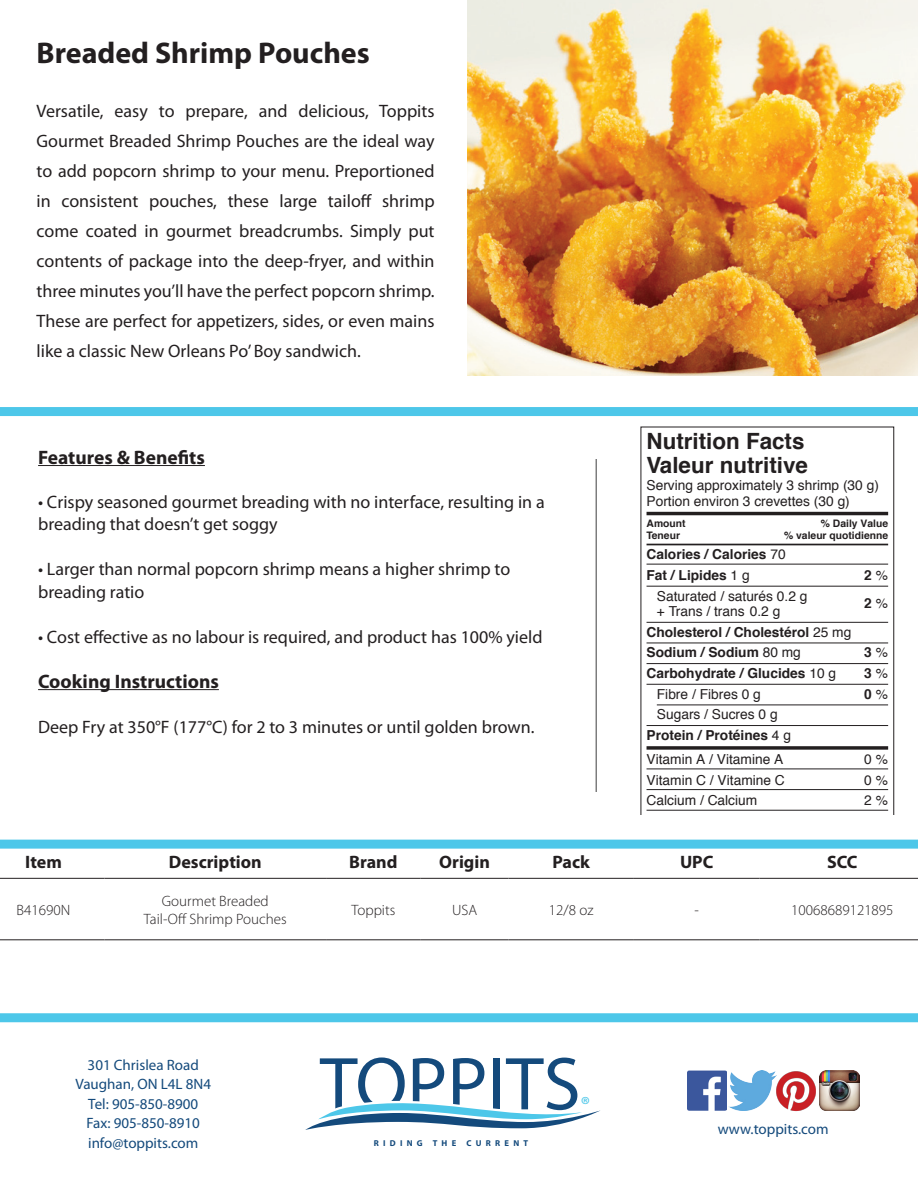
<style>
.page{position:relative;width:918px;height:1188px;background:#fff}
.page>*{position:absolute;margin:0;border:0;box-sizing:border-box;transform-origin:0 0}
.t1{font:75.6px "Myriad Pro";color:#144a7c}
.t2{font:700 30px "Myriad Pro";color:#231f20}
.t3{font:700 22.35px/24.2px "Helvetica";color:#231f20}
.t4{font:22.2px "Myriad Pro";color:#4dc7e9}
.t5{font:700 19.5px "Myriad Pro";color:#231f20}
.t6{font:18px/30px "Myriad Pro";color:#231f20}
.t7{font:700 18px "Myriad Pro";color:#231f20}
.t8{font:15px "Myriad Pro";color:#144a7c}
.t9{font:300 15px "Myriad Pro";color:#231f20}
.t10{font:13.8px/15.5px "Helvetica";color:#231f20}
.t11{font:700 13.8px/20.7px "Helvetica";color:#231f20}
.t12{font:700 10.35px "Helvetica";color:#231f20}
.t13{font:700 8.55px "Myriad Pro";letter-spacing:.5em;color:#144a7c}
.s1{font-weight:400}
.s2{font-weight:700}
</style>
<div class="page">
<hr style="left:38px;top:465px;width:167px;height:1px;background:#231f20">
<hr style="left:38px;top:689px;width:181px;height:1px;background:#231f20">
<div style="left:0;top:407px;width:918px;height:9px;background:#4dc7e9"></div>
<div style="left:0;top:840px;width:918px;height:9px;background:#4dc7e9"></div>
<div style="left:0;top:1013px;width:918px;height:9px;background:#4dc7e9"></div>
<img style="left:687px;top:1070px;width:39px;height:41px">
<img style="left:820px;top:1071px;width:39px;height:39px">
<img style="left:728px;top:1071px;width:44px;height:39px">
<img style="left:772px;top:1071px;width:48px;height:41px">
<svg style="left:305px;top:1103px;width:295px;height:27px"></svg>
<hr style="left:596px;top:459px;width:1px;height:333px;background:#3e3e3f">
<svg style="left:640px;top:427px;width:254px;height:387px"></svg>
<hr style="left:647px;top:512px;width:241px;height:3px;background:#231f20">
<hr style="left:647px;top:544px;width:241px;height:1px;background:#231f20">
<hr style="left:647px;top:564px;width:241px;height:1px;background:#231f20">
<hr style="left:647px;top:586px;width:241px;height:1px;background:#231f20">
<hr style="left:647px;top:622px;width:241px;height:1px;background:#231f20">
<hr style="left:647px;top:643px;width:241px;height:1px;background:#231f20">
<hr style="left:647px;top:663px;width:241px;height:1px;background:#231f20">
<hr style="left:647px;top:684px;width:241px;height:1px;background:#231f20">
<hr style="left:657px;top:704px;width:231px;height:1px;background:#231f20">
<hr style="left:647px;top:725px;width:241px;height:1px;background:#231f20">
<svg style="left:647px;top:746px;width:241px;height:4px"></svg>
<hr style="left:647px;top:768px;width:241px;height:1px;background:#231f20">
<hr style="left:647px;top:789px;width:241px;height:1px;background:#231f20">
<hr style="left:647px;top:810px;width:241px;height:1px;background:#231f20">
<hr style="left:0;top:878px;width:105px;height:1px;background:#231f20">
<hr style="left:105px;top:878px;width:221px;height:1px;background:#231f20">
<hr style="left:326px;top:878px;width:95px;height:1px;background:#231f20">
<hr style="left:421px;top:878px;width:87px;height:1px;background:#231f20">
<hr style="left:508px;top:878px;width:126px;height:1px;background:#231f20">
<hr style="left:634px;top:878px;width:126px;height:1px;background:#231f20">
<hr style="left:760px;top:878px;width:158px;height:1px;background:#231f20">
<hr style="left:0;top:939px;width:105px;height:1px;background:#231f20">
<hr style="left:105px;top:939px;width:221px;height:1px;background:#231f20">
<hr style="left:326px;top:939px;width:95px;height:1px;background:#231f20">
<hr style="left:421px;top:939px;width:87px;height:1px;background:#231f20">
<hr style="left:508px;top:939px;width:126px;height:1px;background:#231f20">
<hr style="left:634px;top:939px;width:126px;height:1px;background:#231f20">
<hr style="left:760px;top:939px;width:158px;height:1px;background:#231f20">
<img style="left:468px;top:0;width:450px;height:376px">
<p class="t2" style="left:37px;top:33px;width:335px">Breaded Shrimp Pouches</p>
<p class="t6" style="left:37px;top:95px;width:400px;text-align:justify">Versatile, easy to prepare, and delicious, Toppits Gourmet Breaded Shrimp Pouches are the ideal way to add popcorn shrimp to your menu. Preportioned in consistent pouches, these large tailoff shrimp come coated in gourmet breadcrumbs. Simply put contents of package into the deep-fryer, and within three minutes you’ll have the perfect popcorn shrimp.<br>These are perfect for appetizers, sides, or even mains like a classic New Orleans Po’ Boy sandwich.</p>
<p class="t5" style="left:38px;top:444px;width:168px">Features &amp; Benefits</p>
<p class="t6" style="left:38px;top:490px;width:508px;line-height:22.5px">• Crispy seasoned gourmet breading with no interface, resulting in a breading that doesn’t get soggy</p>
<p class="t6" style="left:38px;top:558px;width:474px;line-height:22.5px">• Larger than normal popcorn shrimp means a higher shrimp to breading ratio</p>
<p class="t6" style="left:38px;top:621px;width:506px">• Cost effective as no labour is required, and product has 100% yield</p>
<p class="t5" style="left:38px;top:668px;width:182px">Cooking Instructions</p>
<p class="t6" style="left:38px;top:711px;width:498px">Deep Fry at 350°F (177°C) for 2 to 3 minutes or until golden brown.</p>
<p class="t3" style="left:647px;top:431px;width:163px">Nutrition Facts<br>Valeur nutritive</p>
<p class="t10" style="left:647px;top:479px;width:234px">Serving approximately 3 shrimp (30 g)<br>Portion environ 3 crevettes (30 g)</p>
<p class="t12" style="left:647px;top:516px;width:41px">Amount</p>
<p class="t12" style="left:821px;top:516px;width:69px">% Daily Value</p>
<p class="t12" style="left:647px;top:528px;width:35px">Teneur</p>
<p class="t12" style="left:784px;top:528px;width:106px">% valeur quotidienne</p>
<p class="t11" style="left:647px;top:545px;width:141px">Calories / Calories <span class="s1">70<br></span>Fat / Lipides <span class="s1">1 g</span></p>
<p class="t11" style="left:864px;top:562px;width:25px;line-height:28.3px">2 <span class="s1">%<br></span>2 <span class="s1">%</span></p>
<p class="t10" style="left:657px;top:589px;width:152px">Saturated / saturés 0.2 g + Trans / trans 0.2 g</p>
<p class="t11" style="left:647px;top:622px;width:206px">Cholesterol / Cholestérol <span class="s1">25 mg<br></span>Sodium / Sodium <span class="s1">80 mg</span></p>
<p class="t11" style="left:864px;top:643px;width:25px">3 <span class="s1">%</span></p>
<p class="t11" style="left:647px;top:664px;width:191px">Carbohydrate / Glucides <span class="s1">10 g</span></p>
<p class="t11" style="left:864px;top:664px;width:25px">3 <span class="s1">%</span></p>
<p class="t10" style="left:657px;top:687px;width:105px">Fibre / Fibres 0 g</p>
<p class="t11" style="left:864px;top:684px;width:25px">0 <span class="s1">%</span></p>
<p class="t10" style="left:647px;top:705px;width:146px;line-height:20.7px;text-align:center">Sugars / Sucres 0 g<br><span class="s2">Protein / Protéines</span> 4 g</p>
<p class="t10" style="left:647px;top:752px;width:138px">Vitamin A / Vitamine A</p>
<p class="t10" style="left:864px;top:752px;width:25px">0 %</p>
<p class="t10" style="left:647px;top:773px;width:140px">Vitamin C / Vitamine C</p>
<p class="t10" style="left:864px;top:773px;width:25px">0 %</p>
<p class="t10" style="left:647px;top:794px;width:112px">Calcium / Calcium</p>
<p class="t10" style="left:864px;top:794px;width:25px">2 %</p>
<p class="t7" style="left:25px;top:850px;width:38px">Item</p>
<p class="t7" style="left:169px;top:850px;width:94px">Description</p>
<p class="t7" style="left:349px;top:850px;width:50px">Brand</p>
<p class="t7" style="left:439px;top:850px;width:52px">Origin</p>
<p class="t7" style="left:552px;top:850px;width:39px">Pack</p>
<p class="t7" style="left:680px;top:850px;width:35px">UPC</p>
<p class="t7" style="left:827px;top:850px;width:32px">SCC</p>
<p class="t9" style="left:17px;top:901px;width:55px">B41690N</p>
<p class="t9" style="left:162px;top:892px;width:108px">Gourmet Breaded</p>
<p class="t9" style="left:144px;top:910px;width:144px">Tail-Off Shrimp Pouches</p>
<p class="t9" style="left:351px;top:901px;width:45px">Toppits</p>
<p class="t9" style="left:452px;top:901px;width:27px">USA</p>
<p class="t9" style="left:549px;top:901px;width:46px">12/8 oz</p>
<p class="t9" style="left:694px;top:901px;width:6px">-</p>
<p class="t9" style="left:791px;top:901px;width:104px">10068689121895</p>
<p class="t8" style="left:88px;top:1055px;width:113px">301 Chrislea Road</p>
<p class="t8" style="left:75px;top:1075px;width:137px">Vaughan, ON L4L 8N4</p>
<p class="t8" style="left:88px;top:1094px;width:111px">Tel: 905-850-8900</p>
<p class="t8" style="left:87px;top:1114px;width:115px">Fax: 905-850-8910</p>
<p class="t8" style="left:88px;top:1133px;width:112px">info@toppits.com</p>
<p class="t1" style="left:320px;top:1037px;width:262px">TOPPITS</p>
<p class="t4" style="left:581px;top:1091px;width:11px">®</p>
<p class="t13" style="left:374px;top:1137px;width:156px">RIDING THE CURRENT</p>
<p class="t8" style="left:718px;top:1120px;width:112px">www.toppits.com</p>
</div>
